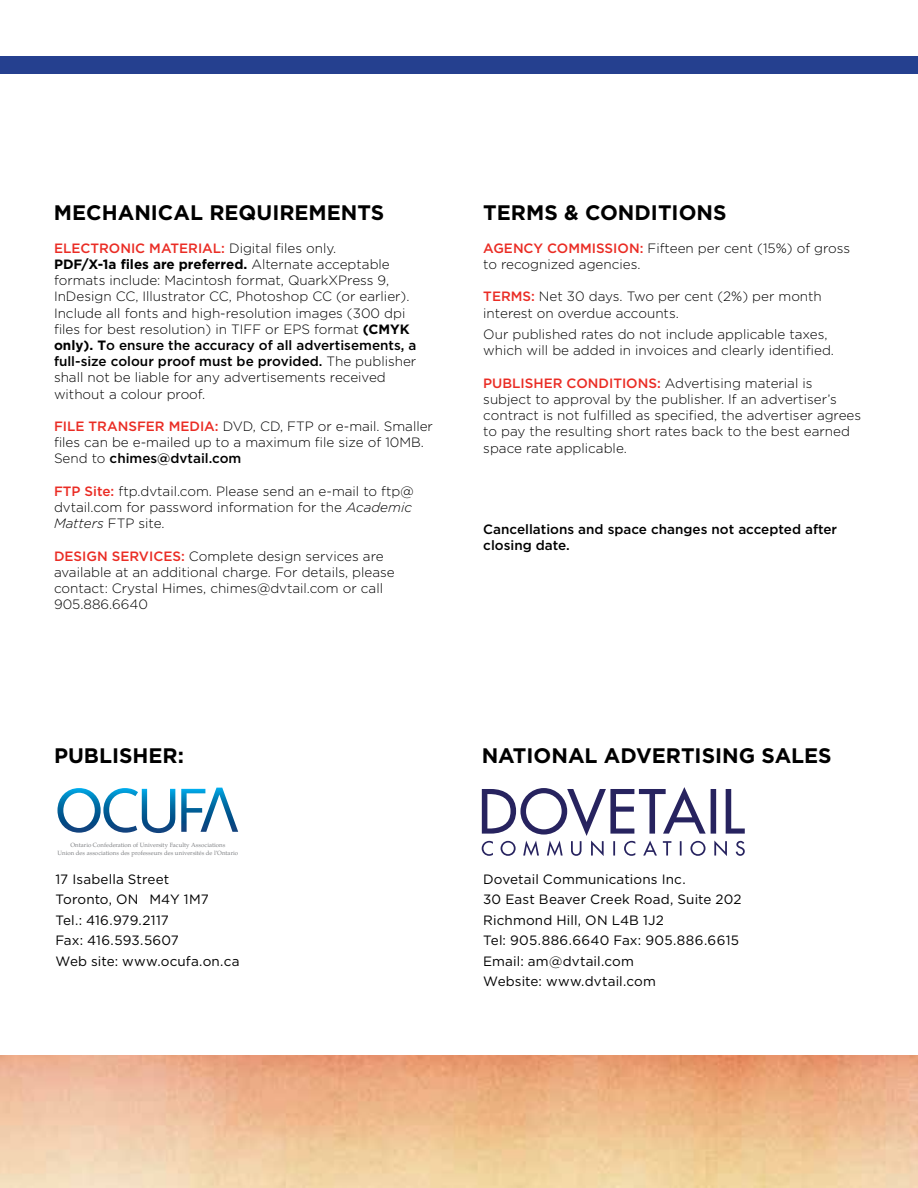
<style>
.page{position:relative;width:918px;height:1188px;background:#fff}
.page>*{position:absolute;margin:0;border:0;box-sizing:border-box;transform-origin:0 0}
.t1{font:700 21px "Gotham";color:#000}
.t2{font:300 13.5px/16.2px "Gotham";color:#000}
.t3{font:13.5px/20.5px "Gotham";letter-spacing:.01em;color:#000}
.t4{font:500 13.5px/16.2px "Gotham";color:#000}
.t5{font:6px/7.8px "Palatino LT Std";color:#808285;text-align:center}
.s1{font-weight:500;color:#ea2c24}
.s2{font-weight:700}
.s3{font-weight:500}
.s4{font-style:italic}
</style>
<div class="page">
<div style="left:0;top:56px;width:918px;height:17px;background:#25408f"></div>
<img style="left:0;top:1055px;width:918px;height:133px">
<svg style="left:57px;top:788px;width:118px;height:45px"></svg>
<svg style="left:181px;top:788px;width:57px;height:44px"></svg>
<svg style="left:482px;top:787px;width:263px;height:69px"></svg>
<h1 class="t1" style="left:54px;top:199px;width:332px">MECHANICAL REQUIREMENTS</h1>
<p class="t2" style="left:54px;top:240px;width:364px"><span class="s1">ELECTRONIC MATERIAL:</span> Digital files only.<br><span class="s2">PDF/X-1a files are preferred.</span> Alternate acceptable formats include: Macintosh format, QuarkXPress 9, InDesign CC, Illustrator CC, Photoshop CC (or earlier).<br>Include all fonts and high-resolution images (300 dpi files for best resolution) in TIFF or EPS format <span class="s2">(CMYK only). T</span><span class="s3">o ensure the accuracy of all advertisements, a full-size colour proof must be provided.</span> The publisher shall not be liable for any advertisements received without a colour proof.</p>
<p class="t2" style="left:54px;top:418px;width:381px"><span class="s1">FILE TRANSFER MEDIA:</span> DVD, CD, FTP or e-mail. Smaller files can be e-mailed up to a maximum file size of 10MB.<br>Send to <span class="s3">chimes@dvtail.com</span></p>
<p class="t2" style="left:54px;top:483px;width:361px"><span class="s1">FTP Site:</span> ftp.dvtail.com. Please send an e-mail to ftp@ dvtail.com for password information for the <span class="s4">Academic<br>Matters</span> FTP site.</p>
<p class="t2" style="left:54px;top:547px;width:342px"><span class="s1">DESIGN SERVICES:</span> Complete design services are available at an additional charge. For details, please contact: Crystal Himes, chimes@dvtail.com or call 905.886.6640</p>
<h1 class="t1" style="left:483px;top:199px;width:245px">TERMS &amp; CONDITIONS</h1>
<p class="t2" style="left:483px;top:240px;width:368px"><span class="s1">AGENCY COMMISSION:</span> Fifteen per cent (15%) of gross to recognized agencies.</p>
<p class="t2" style="left:483px;top:288px;width:340px"><span class="s1">TERMS:</span> Net 30 days. Two per cent (2%) per month interest on overdue accounts.</p>
<p class="t2" style="left:483px;top:326px;width:352px">Our published rates do not include applicable taxes, which will be added in invoices and clearly identified.</p>
<p class="t2" style="left:483px;top:375px;width:379px"><span class="s1">PUBLISHER CONDITIONS:</span> Advertising material is subject to approval by the publisher. If an advertiser’s contract is not fulfilled as specified, the advertiser agrees to pay the resulting short rates back to the best earned space rate applicable.</p>
<p class="t4" style="left:483px;top:521px;width:355px">Cancellations and space changes not accepted after closing date.</p>
<h1 class="t1" style="left:54px;top:742px;width:131px">PUBLISHER:</h1>
<p class="t5" style="left:58px;top:841px;width:182px">Ontario Confederation of University Faculty Associations<br>Union des associations des professeurs des universités de l’Ontario</p>
<h1 class="t1" style="left:482px;top:742px;width:352px">NATIONAL ADVERTISING SALES</h1>
<p class="t3" style="left:56px;top:868px;width:186px">17 Isabella Street<br>Toronto, ON M4Y 1M7<br>Tel.: 416.979.2117<br>Fax: 416.593.5607<br>Web site: www.ocufa.on.ca</p>
<p class="t3" style="left:483px;top:868px;width:260px">Dovetail Communications Inc.<br>30 East Beaver Creek Road, Suite 202<br>Richmond Hill, ON L4B 1J2<br>Tel: 905.886.6640 Fax: 905.886.6615<br>Email: am@dvtail.com<br>Website: www.dvtail.com</p>
</div>
